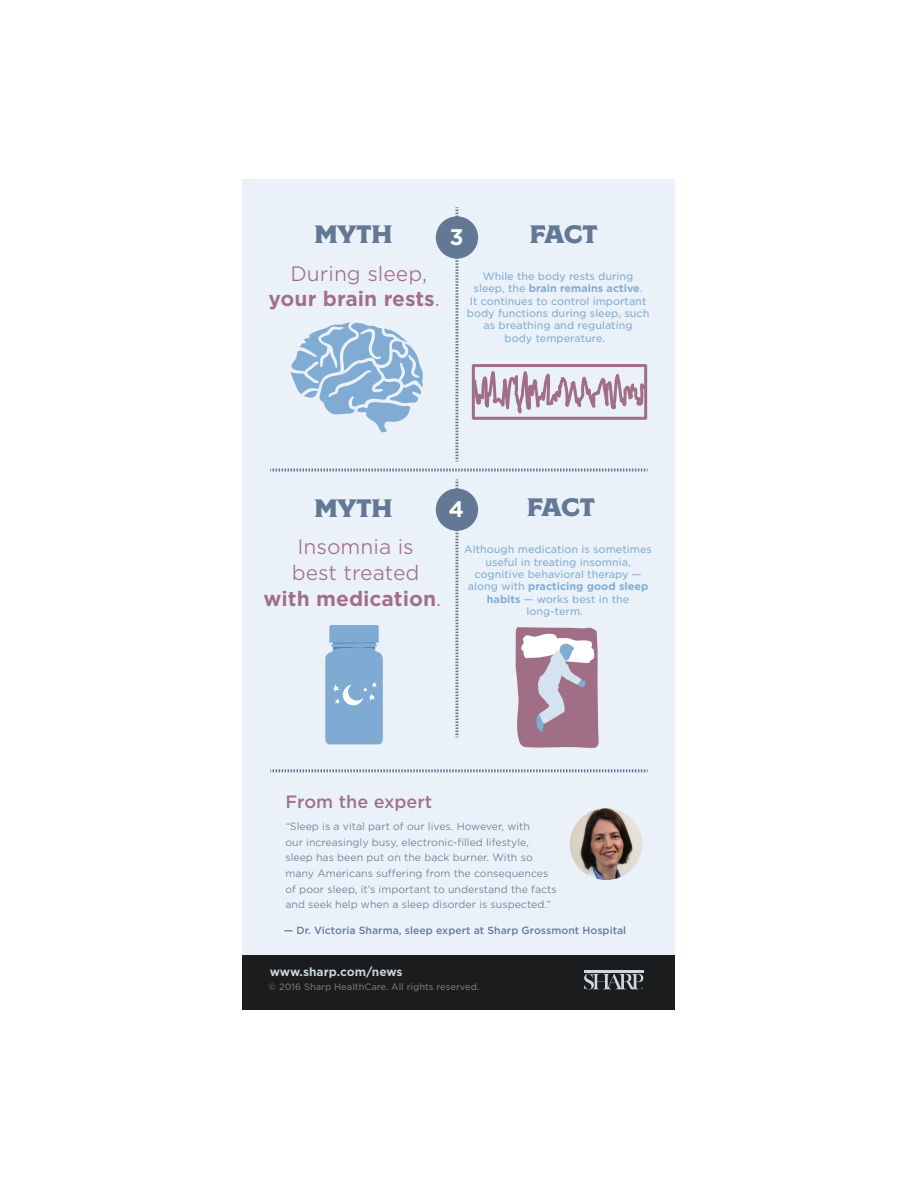
<style>
.page{position:relative;width:918px;height:1188px;background:#fff}
.page>*{position:absolute;margin:0;border:0;box-sizing:border-box;transform-origin:0 0}
.t1{font:25.2px "Regina Black Solid";letter-spacing:-.005em;color:#627894}
.t2{font:700 21.75px "Gotham S Sm";color:#fff}
.t3{font:300 19.95px/25.7px "Gotham S Sm";color:#a16f85;text-align:center}
.t4{font:700 19.95px/25.7px "Gotham S Sm";color:#a16f85;text-align:center}
.t5{font:500 17.1px "Gotham S Sm";color:#a16f85}
.t6{font:700 11.4px "Gotham S Sm";color:#ced8dc}
.t7{font:10.35px "Gotham S Sm";color:#80abd2}
.t8{font:700 10.35px "Gotham S Sm";color:#80abd2}
.t9{font:300 10.05px/15.8px "Gotham S Sm";color:#627894}
.t10{font:500 10.05px "Gotham S Sm";color:#627894}
.t11{font:8.85px "Gotham S Sm";color:#7b7b7b}
.s1{font-weight:400}
.s2{font-weight:300}
.s3{font-weight:700}
</style>
<div class="page">
<div style="left:243px;top:179px;width:432px;height:777px;background:#eaf1f9"></div>
<svg style="left:270px;top:769px;width:378px;height:3px"></svg>
<div style="left:243px;top:956px;width:432px;height:54px;background:#1a1c1d"></div>
<hr style="left:584px;top:970px;width:59px;height:2px;background:#ced8dc">
<svg style="left:584px;top:973px;width:59px;height:17px"></svg>
<img style="left:570px;top:808px;width:72px;height:72px;border-radius:36px">
<svg style="left:270px;top:207px;width:378px;height:541px"></svg>
<div style="left:472px;top:364px;width:175px;height:56px;border:3px solid #a16f85"></div>
<h1 class="t1" style="left:315px;top:220px;width:79px">MYTH</h1>
<h1 class="t1" style="left:530px;top:220px;width:69px">FACT</h1>
<p class="t7" style="left:483px;top:269px;width:152px">While the body rests during</p>
<p class="t8" style="left:474px;top:281px;width:170px"><span class="s1">sleep, the</span> brain remains active<span class="s1">.</span></p>
<p class="t7" style="left:470px;top:294px;width:178px">It continues to control important</p>
<p class="t7" style="left:467px;top:306px;width:184px">body functions during sleep, such</p>
<p class="t7" style="left:484px;top:319px;width:150px">as breathing and regulating</p>
<p class="t7" style="left:505px;top:331px;width:102px">body temperature.</p>
<h2 class="t2" style="left:450px;top:222px;width:16px">3</h2>
<h3 class="t4" style="left:269px;top:260px;width:173px"><span class="s2">During sleep, </span>your brain rests<span class="s2">.</span></h3>
<h1 class="t1" style="left:315px;top:493px;width:79px">MYTH</h1>
<h3 class="t3" style="left:264px;top:534px;width:179px">Insomnia is<br>best treated <span class="s3">with medication</span>.</h3>
<h1 class="t1" style="left:527px;top:493px;width:69px">FACT</h1>
<p class="t7" style="left:464px;top:543px;width:189px">Although medication is sometimes</p>
<p class="t7" style="left:485px;top:555px;width:147px">useful in treating insomnia,</p>
<p class="t7" style="left:475px;top:567px;width:169px">cognitive behavioral therapy —</p>
<p class="t8" style="left:468px;top:579px;width:182px"><span class="s1">along with</span> practicing good sleep</p>
<p class="t7" style="left:487px;top:592px;width:144px"><span class="s3">habits</span> — works best in the</p>
<p class="t7" style="left:527px;top:604px;width:58px">long-term.</p>
<h2 class="t2" style="left:448px;top:494px;width:17px">4</h2>
<h3 class="t5" style="left:285px;top:790px;width:149px">From the expert</h3>
<p class="t9" style="left:285px;top:818px;width:273px">“Sleep is a vital part of our lives. However, with<br>our increasingly busy, electronic-filled lifestyle, sleep has been put on the back burner. With so many Americans suffering from the consequences of poor sleep, it’s important to understand the facts and seek help when a sleep disorder is suspected.”</p>
<p class="t10" style="left:284px;top:923px;width:344px">— Dr. Victoria Sharma, sleep expert at Sharp Grossmont Hospital</p>
<p class="t6" style="left:270px;top:964px;width:134px">www.sharp.com/news</p>
<p class="t11" style="left:269px;top:981px;width:212px">© 2016 Sharp HealthCare. All rights reserved.</p>
</div>
